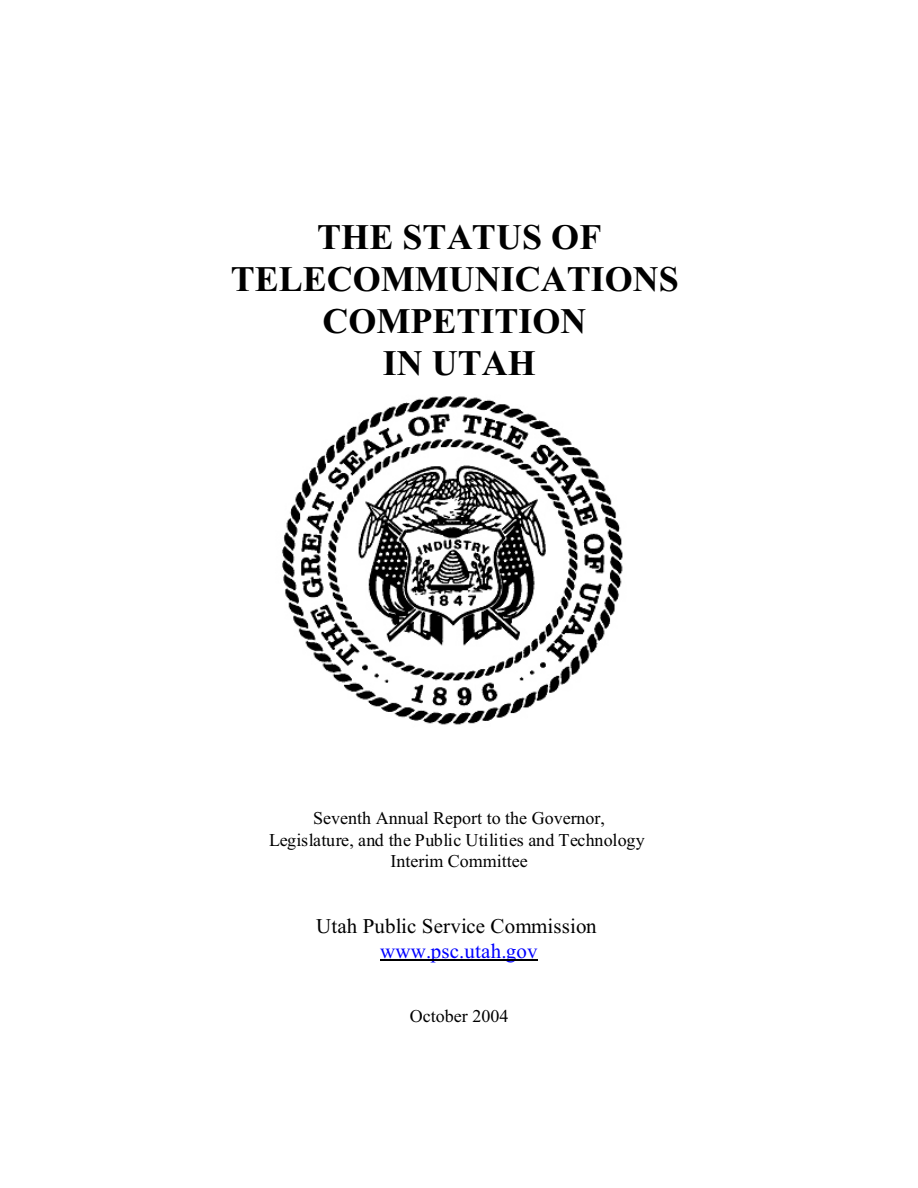
<style>
.page{position:relative;width:918px;height:1188px;background:#fff}
.page>*{position:absolute;margin:0;border:0;box-sizing:border-box;transform-origin:0 0}
.t1{font:700 36px/42.2px "Times New Roman";color:#000;text-align:center}
.t2{font:21px "Times New Roman";letter-spacing:.01em;color:#000}
.t3{font:21px "Times New Roman";letter-spacing:.01em;color:#00f}
.t4{font:18px/21.3px "Times New Roman";color:#000;text-align:center}
</style>
<div class="page">
<img style="left:282px;top:396px;width:341px;height:329px">
<hr style="left:380px;top:960px;width:158px;height:1px;background:#000">
<h1 class="t1" style="left:231px;top:219px;width:450px">THE STATUS OF<br>TELECOMMUNICATIONS<br>COMPETITION<br>IN UTAH</h1>
<p class="t4" style="left:269px;top:809px;width:377px">Seventh Annual Report to the Governor,<br>Legislature, and the Public Utilities and Technology<br>Interim Committee</p>
<p class="t2" style="left:316px;top:919px;width:282px">Utah Public Service Commission</p>
<p class="t3" style="left:380px;top:943px;width:159px">www.psc.utah.gov</p>
<p class="t4" style="left:410px;top:1007px;width:100px">October 2004</p>
</div>
